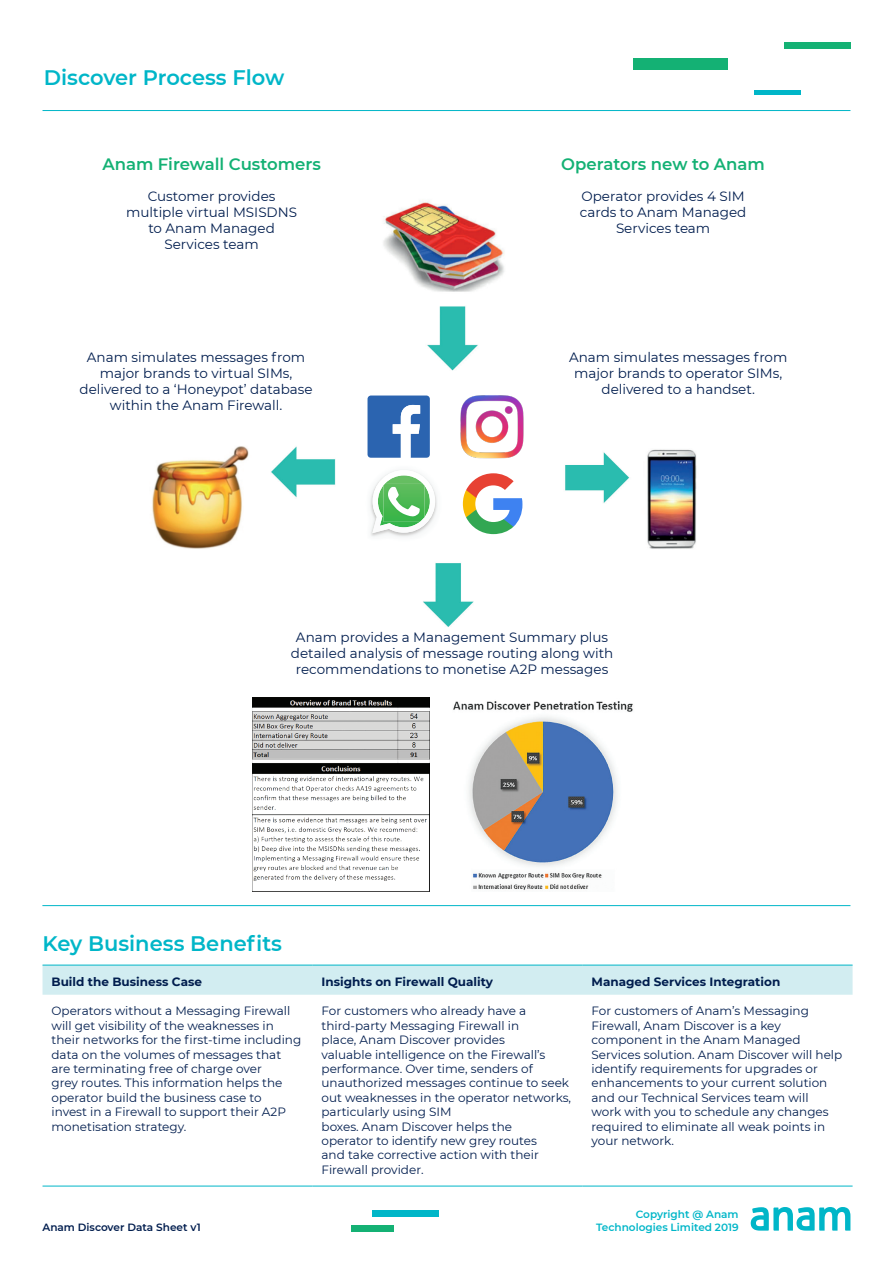
<style>
.page{position:relative;width:893px;height:1263px;background:#fff}
.page>*{position:absolute;margin:0;border:0;box-sizing:border-box;transform-origin:0 0}
.Subhead_11pt{font:600 21px "Montserrat";color:#00b6c8}
.Subhead_14pt{font:600 21px "Montserrat";color:#00b6c8}
.Subhead_11pt-2{font:600 16.5px "Montserrat";color:#14b174}
._0_Body_space_after{font:13.5px/16.2px "Montserrat";color:#001d4e;text-align:center}
._0_Body_space_after-2{font:12px/14.4px "Montserrat";color:#001d4e}
._0_Body_space_after-3{font:700 12px "Montserrat";color:#001d4e}
.t1{font:600 10.5px/12.8px "Montserrat";color:#00b6c8;text-align:right}
.t2{font:600 10.5px "Montserrat";color:#001d4e}
</style>
<div class="page">
<img style="left:152px;top:201px;width:545px;height:426px">
<div style="left:343px;top:374px;width:215px;height:179px;background:#fff"></div>
<svg style="left:751px;top:1207px;width:99px;height:23px"></svg>
<div style="left:43px;top:966px;width:810px;height:29px;background:#d2edf1"></div>
<hr style="left:43px;top:1186px;width:270px;height:1px;background:#00b6c8">
<hr style="left:313px;top:1186px;width:270px;height:1px;background:#00b6c8">
<hr style="left:583px;top:1186px;width:270px;height:1px;background:#00b6c8">
<hr style="left:43px;top:965px;width:270px;height:1px;background:#00b6c8">
<hr style="left:313px;top:965px;width:270px;height:1px;background:#00b6c8">
<hr style="left:583px;top:965px;width:270px;height:1px;background:#00b6c8">
<hr style="left:43px;top:110px;width:807px;height:1px;background:#00b6c8">
<hr style="left:42px;top:905px;width:808px;height:1px;background:#00b6c8">
<svg style="left:368px;top:395px;width:62px;height:63px"></svg>
<img style="left:370px;top:492px;width:67px;height:45px">
<svg style="left:372px;top:470px;width:63px;height:63px"></svg>
<svg style="left:463px;top:473px;width:59px;height:61px"></svg>
<img style="left:460px;top:395px;width:64px;height:64px">
<img style="left:253px;top:698px;width:177px;height:193px">
<img style="left:453px;top:701px;width:180px;height:189px">
<div style="left:351px;top:1225px;width:42px;height:6px;background:#14b174"></div>
<div style="left:372px;top:1210px;width:66px;height:6px;background:#00b6c8"></div>
<div style="left:634px;top:58px;width:94px;height:12px;background:#14b174"></div>
<div style="left:784px;top:43px;width:66px;height:6px;background:#14b174"></div>
<hr style="left:754px;top:91px;width:47px;height:4px;background:#00b6c8">
<p class="Subhead_14pt" style="left:44px;top:62px;width:242px">Discover Process Flow</p>
<p class="Subhead_11pt-2" style="left:102px;top:153px;width:220px">Anam Firewall Customers</p>
<p class="Subhead_11pt-2" style="left:561px;top:153px;width:205px">Operators new to Anam</p>
<p class="_0_Body_space_after" style="left:126px;top:187px;width:172px">Customer provides multiple virtual MSISDNS to Anam Managed<br>Services team</p>
<p class="_0_Body_space_after" style="left:580px;top:187px;width:168px">Operator provides 4 SIM cards to Anam Managed<br>Services team</p>
<p class="_0_Body_space_after" style="left:80px;top:348px;width:235px">Anam simulates messages from major brands to virtual SIMs, delivered to a ‘Honeypot’ database within the Anam Firewall.</p>
<p class="_0_Body_space_after" style="left:569px;top:348px;width:220px">Anam simulates messages from major brands to operator SIMs, delivered to a handset.</p>
<p class="_0_Body_space_after" style="left:291px;top:629px;width:324px">Anam provides a Management Summary plus detailed analysis of message routing along with recommendations to monetise A2P messages</p>
<p class="Subhead_11pt" style="left:43px;top:929px;width:241px">Key Business Benefits</p>
<p class="_0_Body_space_after-3" style="left:52px;top:973px;width:152px">Build the Business Case</p>
<p class="_0_Body_space_after-3" style="left:322px;top:973px;width:173px">Insights on Firewall Quality</p>
<p class="_0_Body_space_after-3" style="left:592px;top:973px;width:190px">Managed Services Integration</p>
<p class="_0_Body_space_after-2" style="left:52px;top:1003px;width:251px">Operators without a Messaging Firewall will get visibility of the weaknesses in their networks for the first-time including data on the volumes of messages that are terminating free of charge over<br>grey routes. This information helps the operator build the business case to<br>invest in a Firewall to support their A2P monetisation strategy.</p>
<p class="_0_Body_space_after-2" style="left:322px;top:1003px;width:251px">For customers who already have a third-party Messaging Firewall in<br>place, Anam Discover provides<br>valuable intelligence on the Firewall’s performance. Over time, senders of unauthorized messages continue to seek out weaknesses in the operator networks, particularly using SIM<br>boxes. Anam Discover helps the<br>operator to identify new grey routes<br>and take corrective action with their Firewall provider.</p>
<p class="_0_Body_space_after-2" style="left:592px;top:1003px;width:252px">For customers of Anam’s Messaging Firewall, Anam Discover is a key component in the Anam Managed Services solution. Anam Discover will help identify requirements for upgrades or enhancements to your current solution and our Technical Services team will<br>work with you to schedule any changes required to eliminate all weak points in your network.</p>
<p class="t2" style="left:43px;top:1219px;width:160px">Anam Discover Data Sheet v1</p>
<p class="t1" style="left:596px;top:1207px;width:144px">Copyright @ Anam<br>Technologies Limited 2019</p>
</div>
